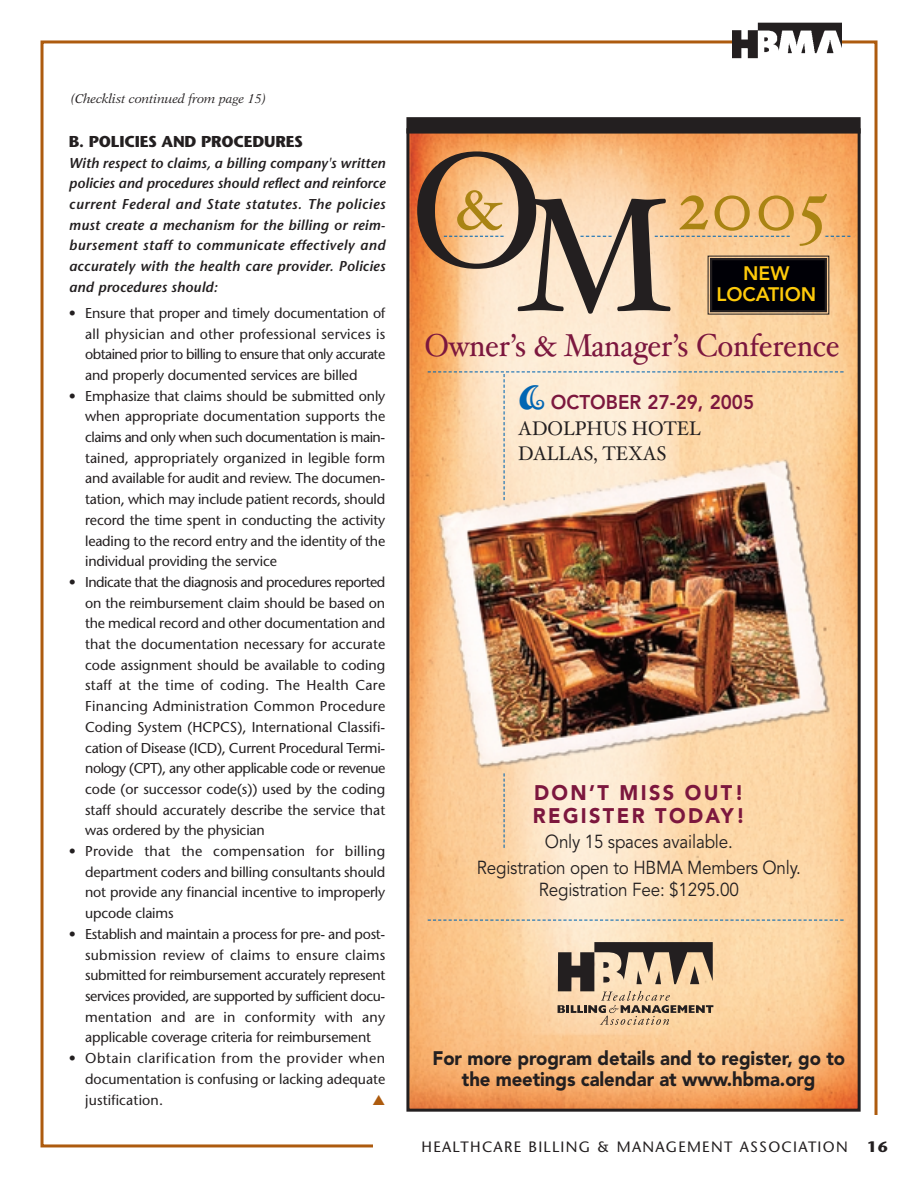
<style>
.page{position:relative;width:918px;height:1188px;background:#fff}
.page>*{position:absolute;margin:0;border:0;box-sizing:border-box;transform-origin:0 0}
.t1{font:161.55px "Hoefler Text";color:#231f20}
.t2{font:74.1px "Hoefler Text";color:#a98413}
.t3{font:61.5px "Hoefler Text";color:#a98413}
.t4{font:31.65px "Hoefler Text";letter-spacing:-.01em;color:#7c173e;scale:.94 1}
.t5{font:900 21px/22.5px "Avenir";letter-spacing:.12em;color:#7c173e;scale:.95 1}
.t6{font:19.8px/24.5px "Hoefler Text";color:#231f20;scale:.95 1}
.t7{font:800 19.8px "Avenir";color:#7c173e;scale:.95 1}
.t8{font:900 19.5px/21px "Avenir";letter-spacing:-.005em;color:#231f20;text-align:center;scale:.95 1}
.t9{font:800 19.35px/20.7px "Avenir";color:#feca0a;text-align:center}
.t10{font:18.75px/25.5px "Avenir";letter-spacing:-.01em;color:#231f20;text-align:center;scale:.91 1}
.t11{font:700 15.75px "Stone Sans";letter-spacing:-.015em;color:#231f20}
.t12{font:15px "Stone Sans";letter-spacing:.085em;color:#231f20}
.t13{font:700 15px "Stone Sans";color:#231f20}
.t14{font:14.25px/20.7px "Stone Sans";letter-spacing:-.01em;color:#231f20;text-align:justify}
.t15{font:italic 600 14.25px/20.7px "Stone Sans";letter-spacing:.015em;color:#231f20;text-align:justify}
.t16{font:italic 12.75px "New Aster";letter-spacing:-.015em;color:#231f20}
.s1{color:#0166b3}
</style>
<div class="page">
<img style="left:732px;top:22px;width:110px;height:37px">
<img style="left:410px;top:134px;width:447px;height:974px">
<div style="left:406px;top:128px;width:455px;height:984px;border:3px solid #231f20"></div>
<div style="left:408px;top:119px;width:451px;height:13px;background:#231f20"></div>
<div style="left:406px;top:117px;width:455px;height:17px;border:3px solid #231f20"></div>
<svg style="left:558px;top:942px;width:155px;height:83px;background:#b39c81"></svg>
<svg style="left:655px;top:236px;width:135px;height:1px"></svg>
<svg style="left:428px;top:920px;width:416px;height:1px"></svg>
<svg style="left:825px;top:236px;width:25px;height:1px"></svg>
<svg style="left:428px;top:371px;width:416px;height:129px;background:#f8dab6"></svg>
<svg style="left:504px;top:773px;width:1px;height:75px"></svg>
<svg style="left:580px;top:236px;width:32px;height:1px"></svg>
<svg style="left:444px;top:236px;width:60px;height:1px"></svg>
<div style="left:711px;top:259px;width:115px;height:52px;background:#000006"></div>
<div style="left:710px;top:258px;width:117px;height:54px;border:2px solid #231f20"></div>
<p class="t16" style="left:71px;top:94px;width:198px">(Checklist continued from page 15)</p>
<p class="t11" style="left:69px;top:135px;width:236px">B. POLICIES AND PROCEDURES</p>
<p class="t15" style="left:69px;top:154px;width:318px">With respect to claims, a billing company's written policies and procedures should reflect and reinforce current Federal and State statutes. The policies must create a mechanism for the billing or reim&shy;bursement staff to communicate effectively and accurately with the health care provider. Policies and procedures should:</p>
<p class="t14" style="left:85px;top:304px;width:302px;text-indent:-16px">• Ensure that proper and timely documentation of all physician and other professional services is obtained prior to billing to ensure that only accurate and properly documented services are billed</p>
<p class="t14" style="left:85px;top:387px;width:302px;text-indent:-16px">• Emphasize that claims should be submitted only when appropriate documentation supports the claims and only when such documentation is main&shy;tained, appropriately organized in legible form and available for audit and review. The documen&shy;tation, which may include patient records, should record the time spent in conducting the activity leading to the record entry and the identity of the individual providing the service</p>
<p class="t14" style="left:85px;top:573px;width:302px;text-indent:-16px">• Indicate that the diagnosis and procedures reported on the reimbursement claim should be based on the medical record and other documentation and that the documentation necessary for accurate code assignment should be available to coding staff at the time of coding. The Health Care Financing Administration Common Procedure Coding System (HCPCS), International Classifi&shy;cation of Disease (ICD), Current Procedural Termi&shy;nology (CPT), any other applicable code or revenue code (or successor code(s)) used by the coding staff should accurately describe the service that was ordered by the physician</p>
<p class="t14" style="left:85px;top:842px;width:302px;text-indent:-16px">• Provide that the compensation for billing department coders and billing consultants should not provide any financial incentive to improperly upcode claims</p>
<p class="t14" style="left:85px;top:925px;width:302px;text-indent:-16px">• Establish and maintain a process for pre- and post&shy;submission review of claims to ensure claims submitted for reimbursement accurately represent services provided, are supported by sufficient docu&shy;mentation and are in conformity with any applicable coverage criteria for reimbursement</p>
<p class="t14" style="left:85px;top:1049px;width:302px;text-indent:-16px">• Obtain clarification from the provider when documentation is confusing or lacking adequate justification.</p>
<h1 class="t1" style="left:410px;top:148px;width:135px">O</h1>
<h3 class="t3" style="left:455px;top:184px;width:50px">&amp;</h3>
<h1 class="t1" style="left:517px;top:193px;width:159px">M</h1>
<h2 class="t2" style="left:677px;top:175px;width:153px">2005</h2>
<h3 class="t9" style="left:716px;top:265px;width:101px">NEW<br>LOCATION</h3>
<h3 class="t4" style="left:424px;top:333px;width:443px">Owner’s &amp; Manager’s Conference</h3>
<h3 class="t7" style="left:518px;top:394px;width:250px"><span class="s1">❁</span> OCTOBER 27-29, 2005</h3>
<h3 class="t6" style="left:518px;top:419px;width:194px">ADOLPHUS HOTEL<br>DALLAS, TEXAS</h3>
<h3 class="t5" style="left:533px;top:784px;width:225px">DON’T MISS OUT!<br>REGISTER TODAY!</h3>
<h3 class="t10" style="left:477px;top:831px;width:357px">Only 15 spaces available.<br>Registration open to HBMA Members Only.</h3>
<h3 class="t10" style="left:539px;top:879px;width:221px">Registration Fee: $1295.00</h3>
<h3 class="t8" style="left:432px;top:1050px;width:436px">For more program details and to register, go to the meetings calendar at www.hbma.org</h3>
<p class="t12" style="left:422px;top:1141px;width:428px">HEALTHCARE BILLING &amp; MANAGEMENT ASSOCIATION</p>
<p class="t13" style="left:867px;top:1141px;width:22px">16</p>
</div>
